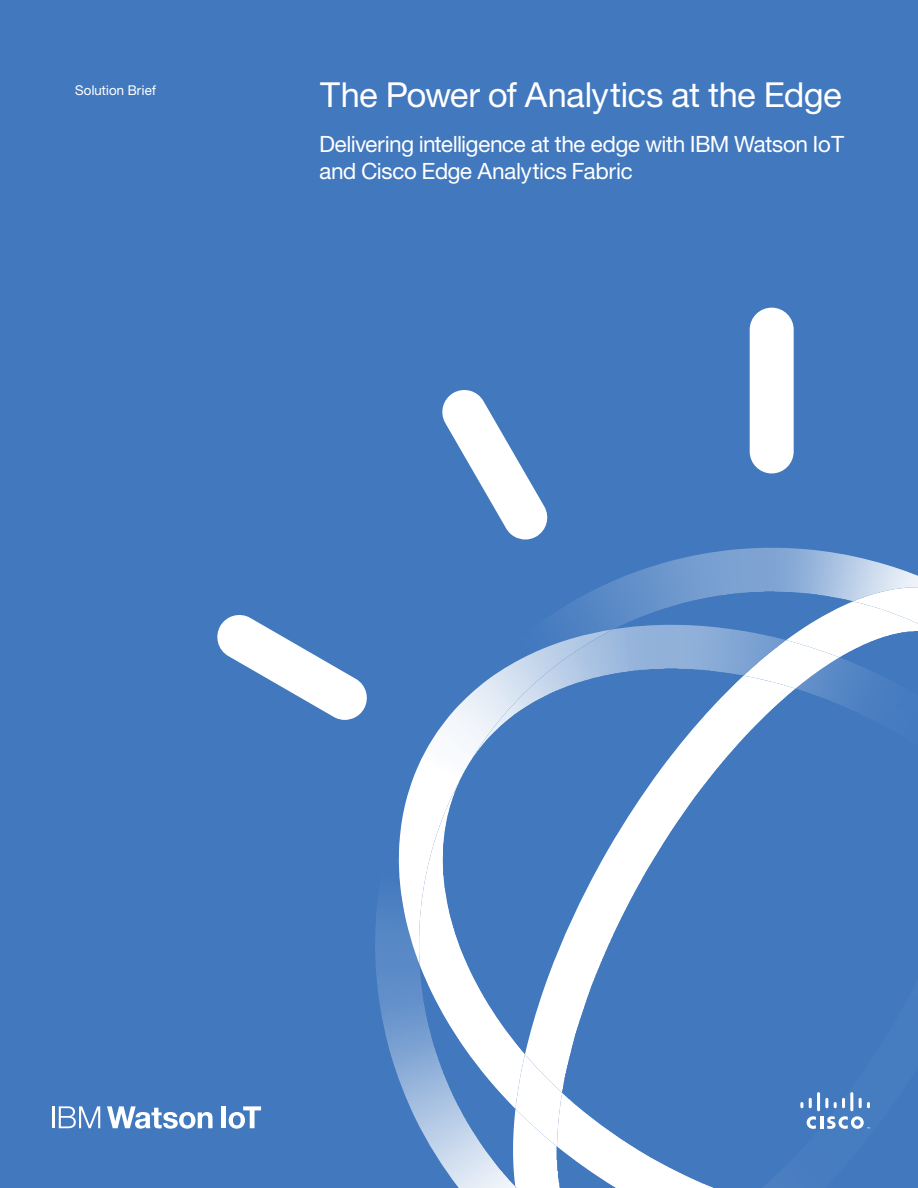
<style>
.page{position:relative;width:918px;height:1188px;background:#4178be}
.page>*{position:absolute;margin:0;border:0;box-sizing:border-box;transform-origin:0 0}
.t1{font:34.5px "Helv Neue Romanfor IBM";color:#fff}
.t2{font:22.5px/27px "Helv Neue Romanfor IBM";letter-spacing:-.005em;color:#fff}
.t3{font:13.5px "Helv Neue Romanfor IBM";letter-spacing:.015em;color:#fff}
</style>
<div class="page">
<hr style="left:52px;top:1106px;width:2px;height:22px;background:#fff">
<svg style="left:59px;top:1106px;width:41px;height:22px"></svg>
<svg style="left:107px;top:1106px;width:106px;height:23px"></svg>
<div style="left:221px;top:1106px;width:5px;height:22px;background:#fff"></div>
<svg style="left:229px;top:1106px;width:32px;height:23px"></svg>
<svg style="left:217px;top:615px;width:150px;height:105px"></svg>
<svg style="left:442px;top:390px;width:106px;height:150px"></svg>
<div style="left:750px;top:308px;width:44px;height:165px;background:#fff;border-radius:22px"></div>
<img style="left:375px;top:548px;width:543px;height:640px">
<img style="left:515px;top:587px;width:403px;height:601px">
<img style="left:467px;top:625px;width:427px;height:142px">
<img style="left:515px;top:640px;width:324px;height:507px">
<img style="left:547px;top:638px;width:26px;height:9px">
<svg style="left:800px;top:1102px;width:3px;height:6px"></svg>
<svg style="left:809px;top:1098px;width:3px;height:10px"></svg>
<hr style="left:817px;top:1092px;width:3px;height:19px;background:#fff;border-radius:2px">
<svg style="left:825px;top:1098px;width:3px;height:10px"></svg>
<svg style="left:834px;top:1098px;width:11px;height:10px"></svg>
<hr style="left:850px;top:1092px;width:3px;height:19px;background:#fff;border-radius:2px">
<svg style="left:859px;top:1098px;width:11px;height:10px"></svg>
<svg style="left:807px;top:1116px;width:63px;height:13px"></svg>
<p class="t3" style="left:75px;top:81px;width:82px">Solution Brief</p>
<h1 class="t1" style="left:320px;top:73px;width:524px">The Power of Analytics at the Edge</h1>
<p class="t2" style="left:320px;top:129px;width:527px">Delivering intelligence at the edge with IBM Watson IoT and Cisco Edge Analytics Fabric</p>
</div>
